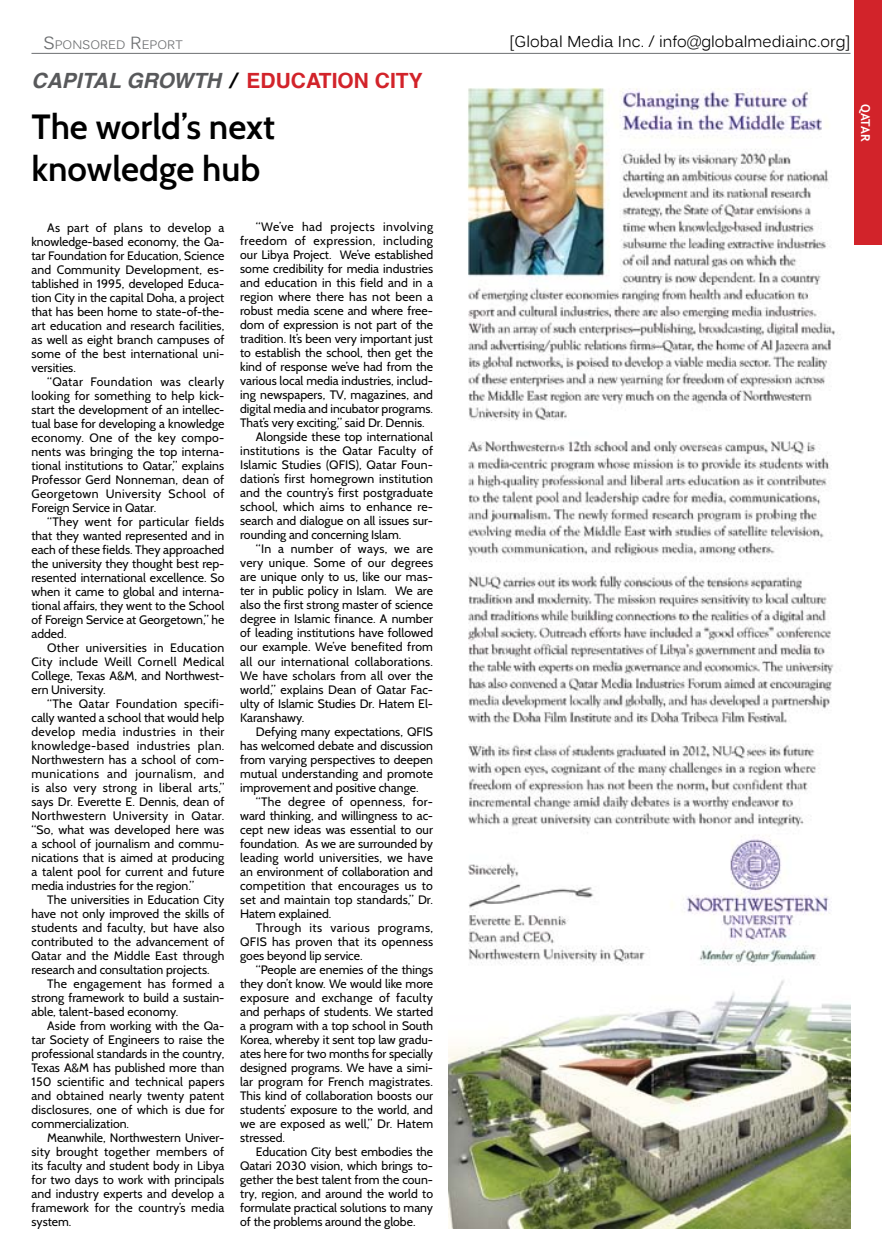
<style>
.page{position:relative;width:882px;height:1260px;background:#fff}
.page>*{position:absolute;margin:0;border:0;box-sizing:border-box;transform-origin:0 0}
.t1{font:600 35px/42px "Cabin";color:#000}
.t2{font:italic 700 21px "Swansea";color:#58595b}
.t3{font:15.75px "Kalinga";color:#000}
.t4{font:12.25px/14px "Cabin";color:#000;text-align:justify}
.t5{font:12.25px "Cabin";letter-spacing:.02em;color:#000}
.t6{font:12.25px "Cabin";letter-spacing:.035em;color:#000}
.t7{font:12.25px "Cabin";letter-spacing:.025em;color:#000}
.t8{font:12.25px "Cabin";letter-spacing:.04em;color:#000}
.t9{font:12.25px "Kalinga";color:#6d6f71}
.t10{font:700 12.25px "Trebuchet MS";color:#fff}
.s1{font-size:17.5px}
.s2{color:#000}
.s3{font-style:normal;color:#d2232a}
</style>
<div class="page">
<svg style="left:508px;top:52px;width:343px;height:2px"></svg>
<hr style="left:32px;top:53px;width:818px;height:1px;background:#6d6f71">
<div style="left:854px;top:0;width:28px;height:245px;background:#d2232a"></div>
<img style="left:449px;top:87px;width:401px;height:1141px">
<p class="t9" style="left:43px;top:37px;width:141px"><span class="s1">S</span>PONSORED <span class="s1">R</span>EPORT</p>
<p class="t3" style="left:510px;top:32px;width:342px">[Global Media Inc. / info@globalmediainc.org]</p>
<h2 class="t2" style="left:32px;top:68px;width:393px">CAPITAL GROWTH <span class="s2">/</span> <span class="s3">EDUCATION CITY</span></h2>
<h1 class="t1" style="left:32px;top:106px;width:245px">The world’s next knowledge hub</h1>
<p class="t8" style="left:256px;top:220px;width:179px">“We’ve had projects involving</p>
<p class="t6" style="left:240px;top:234px;width:194px">freedom of expression, including</p>
<p class="t4" style="left:240px;top:248px;width:195px">our Libya Project. We’ve established</p>
<p class="t4" style="left:240px;top:262px;width:195px">some credibility for media industries</p>
<p class="t4" style="left:240px;top:276px;width:194px">and education in this field and in a</p>
<p class="t4" style="left:240px;top:290px;width:194px">region where there has not been a</p>
<p class="t4" style="left:240px;top:304px;width:194px">robust media scene and where free-</p>
<p class="t4" style="left:240px;top:318px;width:194px">dom of expression is not part of the</p>
<p class="t4" style="left:240px;top:332px;width:194px">tradition. It’s been very important just</p>
<p class="t4" style="left:240px;top:346px;width:195px">to establish the school, then get the</p>
<p class="t4" style="left:240px;top:360px;width:194px">kind of response we’ve had from the</p>
<p class="t4" style="left:240px;top:374px;width:194px">various local media industries, includ-</p>
<p class="t4" style="left:240px;top:388px;width:194px">ing newspapers, TV, magazines, and</p>
<p class="t4" style="left:240px;top:402px;width:194px">digital media and incubator programs.</p>
<p class="t4" style="left:240px;top:416px;width:186px">That’s very exciting,” said Dr. Dennis.</p>
<p class="t4" style="left:256px;top:430px;width:179px">Alongside these top international</p>
<p class="t5" style="left:240px;top:444px;width:194px">institutions is the Qatar Faculty of</p>
<p class="t4" style="left:240px;top:458px;width:194px">Islamic Studies (QFIS), Qatar Foun-</p>
<p class="t4" style="left:240px;top:472px;width:194px">dation’s first homegrown institution</p>
<p class="t4" style="left:240px;top:486px;width:194px">and the country’s first postgraduate</p>
<p class="t5" style="left:240px;top:500px;width:194px">school, which aims to enhance re-</p>
<p class="t4" style="left:240px;top:514px;width:194px">search and dialogue on all issues sur-</p>
<p class="t4" style="left:240px;top:528px;width:163px">rounding and concerning Islam.</p>
<p class="t7" style="left:256px;top:542px;width:179px">“In a number of ways, we are</p>
<p class="t5" style="left:240px;top:556px;width:194px">very unique. Some of our degrees</p>
<p class="t4" style="left:240px;top:570px;width:194px">are unique only to us, like our mas-</p>
<p class="t4" style="left:240px;top:584px;width:194px">ter in public policy in Islam. We are</p>
<p class="t4" style="left:240px;top:598px;width:194px">also the first strong master of science</p>
<p class="t4" style="left:240px;top:612px;width:194px">degree in Islamic finance. A number</p>
<p class="t4" style="left:240px;top:626px;width:194px">of leading institutions have followed</p>
<p class="t4" style="left:240px;top:640px;width:194px">our example. We’ve benefited from</p>
<p class="t5" style="left:240px;top:654px;width:194px">all our international collaborations.</p>
<p class="t4" style="left:240px;top:668px;width:194px">We have scholars from all over the</p>
<p class="t4" style="left:240px;top:682px;width:194px">world,” explains Dean of Qatar Fac-</p>
<p class="t4" style="left:240px;top:696px;width:194px">ulty of Islamic Studies Dr. Hatem El-</p>
<p class="t4" style="left:240px;top:710px;width:66px">Karanshawy.</p>
<p class="t4" style="left:256px;top:724px;width:179px">Defying many expectations, QFIS</p>
<p class="t4" style="left:240px;top:738px;width:194px">has welcomed debate and discussion</p>
<p class="t4" style="left:240px;top:752px;width:194px">from varying perspectives to deepen</p>
<p class="t4" style="left:240px;top:766px;width:194px">mutual understanding and promote</p>
<p class="t4" style="left:240px;top:780px;width:180px">improvement and positive change.</p>
<p class="t4" style="left:256px;top:794px;width:179px">“The degree of openness, for-</p>
<p class="t4" style="left:240px;top:808px;width:194px">ward thinking, and willingness to ac-</p>
<p class="t4" style="left:240px;top:822px;width:194px">cept new ideas was essential to our</p>
<p class="t4" style="left:240px;top:836px;width:194px">foundation. As we are surrounded by</p>
<p class="t4" style="left:240px;top:850px;width:194px">leading world universities, we have</p>
<p class="t4" style="left:240px;top:864px;width:194px">an environment of collaboration and</p>
<p class="t5" style="left:240px;top:878px;width:194px">competition that encourages us to</p>
<p class="t4" style="left:240px;top:892px;width:194px">set and maintain top standards,” Dr.</p>
<p class="t4" style="left:240px;top:906px;width:93px">Hatem explained.</p>
<p class="t6" style="left:256px;top:920px;width:179px">Through its various programs,</p>
<p class="t4" style="left:240px;top:934px;width:195px">QFIS has proven that its openness</p>
<p class="t4" style="left:240px;top:948px;width:124px">goes beyond lip service.</p>
<p class="t4" style="left:256px;top:962px;width:179px">“People are enemies of the things</p>
<p class="t4" style="left:240px;top:976px;width:194px">they don’t know. We would like more</p>
<p class="t7" style="left:240px;top:990px;width:194px">exposure and exchange of faculty</p>
<p class="t4" style="left:240px;top:1004px;width:194px">and perhaps of students. We started</p>
<p class="t4" style="left:240px;top:1018px;width:194px">a program with a top school in South</p>
<p class="t4" style="left:240px;top:1032px;width:194px">Korea, whereby it sent top law gradu-</p>
<p class="t4" style="left:240px;top:1046px;width:194px">ates here for two months for specially</p>
<p class="t4" style="left:240px;top:1060px;width:194px">designed programs. We have a simi-</p>
<p class="t4" style="left:240px;top:1074px;width:194px">lar program for French magistrates.</p>
<p class="t4" style="left:240px;top:1088px;width:194px">This kind of collaboration boosts our</p>
<p class="t4" style="left:240px;top:1102px;width:194px">students’ exposure to the world, and</p>
<p class="t4" style="left:240px;top:1116px;width:195px">we are exposed as well,” Dr. Hatem</p>
<p class="t4" style="left:240px;top:1130px;width:46px">stressed.</p>
<p class="t4" style="left:256px;top:1144px;width:179px">Education City best embodies the</p>
<p class="t4" style="left:240px;top:1158px;width:194px">Qatari 2030 vision, which brings to-</p>
<p class="t4" style="left:240px;top:1172px;width:194px">gether the best talent from the coun-</p>
<p class="t4" style="left:240px;top:1186px;width:195px">try, region, and around the world to</p>
<p class="t4" style="left:240px;top:1200px;width:194px">formulate practical solutions to many</p>
<p class="t4" style="left:240px;top:1214px;width:177px">of the problems around the globe.</p>
<p class="t4" style="left:31px;top:220px;width:194px;text-indent:16px">As part of plans to develop a knowledge-based economy, the Qa&shy;tar Foundation for Education, Science and Community Development, es&shy;tablished in 1995, developed Educa&shy;tion City in the capital Doha, a project that has been home to state-of-the&shy;art education and research facilities, as well as eight branch campuses of some of the best international uni&shy;versities.</p>
<p class="t4" style="left:31px;top:374px;width:194px;text-indent:16px">“Qatar Foundation was clearly looking for something to help kick&shy;start the development of an intellec&shy;tual base for developing a knowledge economy. One of the key compo&shy;nents was bringing the top interna&shy;tional institutions to Qatar,” explains Professor Gerd Nonneman, dean of Georgetown University School of Foreign Service in Qatar.</p>
<p class="t4" style="left:31px;top:514px;width:194px;text-indent:16px">“They went for particular fields that they wanted represented and in each of these fields. They approached the university they thought best rep&shy;resented international excellence. So when it came to global and interna&shy;tional affairs, they went to the School of Foreign Service at Georgetown,” he added.</p>
<p class="t4" style="left:31px;top:640px;width:194px;text-indent:16px">Other universities in Education City include Weill Cornell Medical College, Texas A&amp;M, and Northwest&shy;ern University.</p>
<p class="t4" style="left:31px;top:696px;width:195px;text-indent:16px">“The Qatar Foundation specifi&shy;cally wanted a school that would help develop media industries in their knowledge-based industries plan.<br>Northwestern has a school of com&shy;munications and journalism, and is also very strong in liberal arts,” says Dr. Everette E. Dennis, dean of Northwestern University in Qatar. “So, what was developed here was a school of journalism and commu&shy;nications that is aimed at producing a talent pool for current and future media industries for the region.”</p>
<p class="t4" style="left:31px;top:892px;width:194px;text-indent:16px">The universities in Education City have not only improved the skills of students and faculty, but have also contributed to the advancement of Qatar and the Middle East through research and consultation projects.</p>
<p class="t4" style="left:31px;top:976px;width:194px;text-indent:16px">The engagement has formed a strong framework to build a sustain&shy;able, talent-based economy.</p>
<p class="t4" style="left:31px;top:1018px;width:195px;text-indent:16px">Aside from working with the Qa&shy;tar Society of Engineers to raise the professional standards in the country, Texas A&amp;M has published more than 150 scientific and technical papers and obtained nearly twenty patent disclosures, one of which is due for commercialization.</p>
<p class="t4" style="left:31px;top:1130px;width:194px;text-indent:16px">Meanwhile, Northwestern Univer&shy;sity brought together members of its faculty and student body in Libya for two days to work with principals and industry experts and develop a framework for the country’s media system.</p>
<p class="t10" style="left:873px;top:104px;width:39px;rotate:90deg">QATAR</p>
</div>
